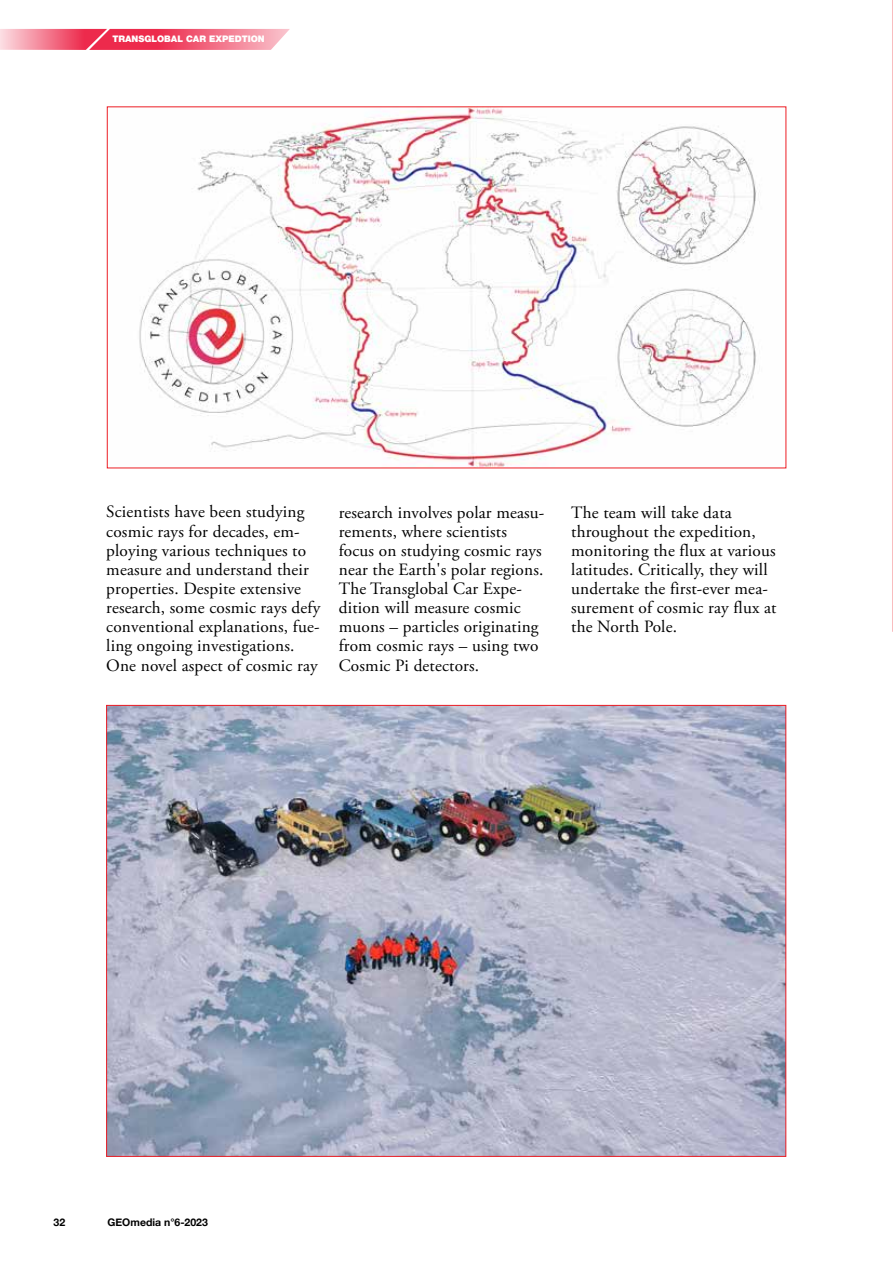
<style>
.page{position:relative;width:893px;height:1263px;background:#fff}
.page>*{position:absolute;margin:0;border:0;box-sizing:border-box;transform-origin:0 0}
.t1{font:17.25px/19.2px "Adobe Garamond Pro";letter-spacing:.01em;color:#000}
.t2{font:700 10.5px "Helvetica Neue";color:#000}
.t3{font:900 9px "Helvetica Neue";color:#fff}
</style>
<div class="page">
<img style="left:108px;top:707px;width:676px;height:448px">
<img style="left:139px;top:109px;width:621px;height:357px">
<svg style="left:892px;top:0;width:1px;height:631px"></svg>
<svg style="left:0;top:29px;width:290px;height:21px;background:#f26d84"></svg>
<p class="t3" style="left:112px;top:34px;width:154px">TRANSGLOBAL CAR EXPEDTION</p>
<p class="t1" style="left:106px;top:503px;width:216px">Scientists have been studying cosmic rays for decades, em&shy;ploying various techniques to measure and understand their properties. Despite extensive research, some cosmic rays defy conventional explanations, fue&shy;ling ongoing investigations.<br>One novel aspect of cosmic ray</p>
<p class="t1" style="left:339px;top:503px;width:207px">research involves polar measu&shy;rements, where scientists focus on studying cosmic rays near the Earth's polar regions.<br>The Transglobal Car Expe&shy;dition will measure cosmic muons – particles originating from cosmic rays – using two<br>Cosmic Pi detectors.</p>
<p class="t1" style="left:571px;top:503px;width:207px">The team will take data throughout the expedition, monitoring the flux at various latitudes. Critically, they will undertake the first-ever mea&shy;surement of cosmic ray flux at the North Pole.</p>
<p class="t2" style="left:54px;top:1216px;width:13px">32</p>
<p class="t2" style="left:108px;top:1216px;width:102px">GEOmedia n°6-2023</p>
</div>
